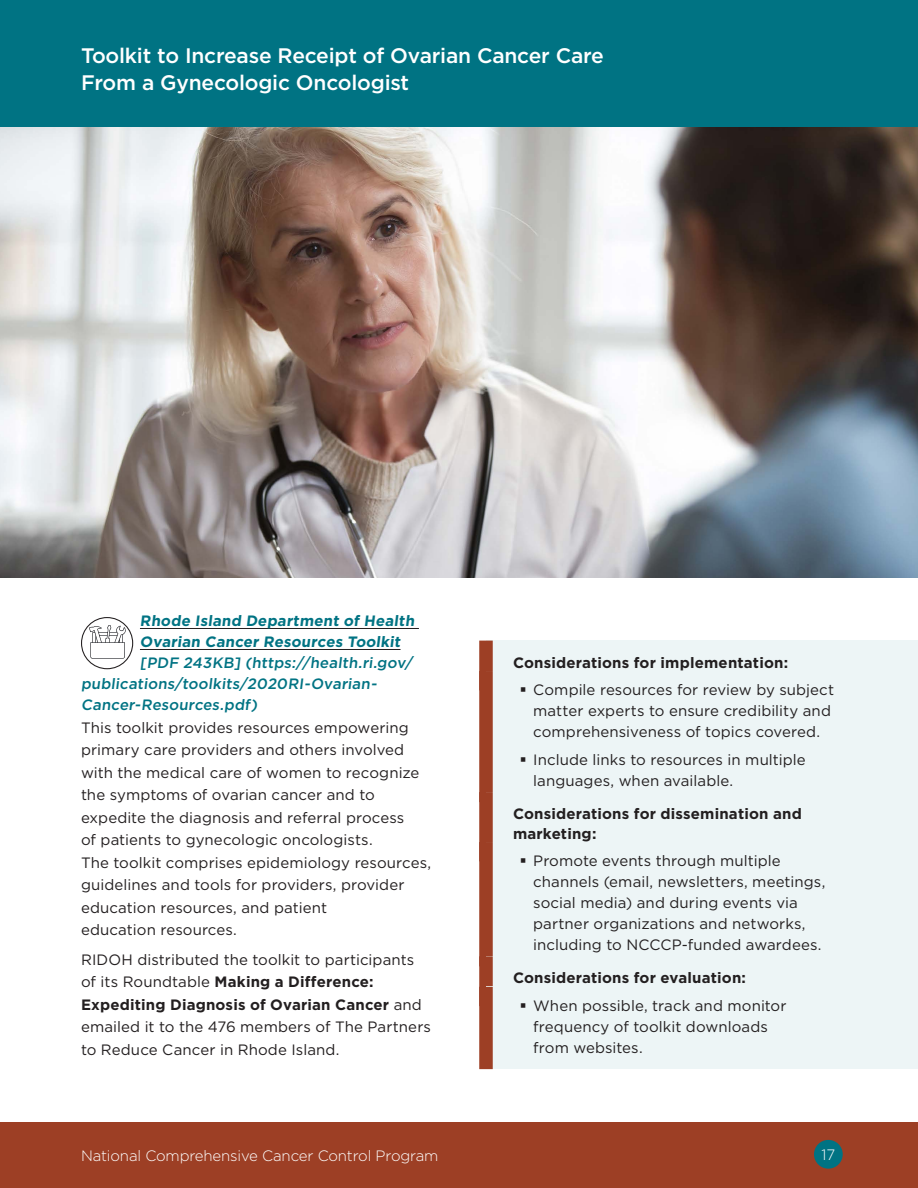
<style>
.page{position:relative;width:918px;height:1188px;background:#fff}
.page>*{position:absolute;margin:0;border:0;box-sizing:border-box;transform-origin:0 0}
.t1{font:500 21px/27px "Gotham";letter-spacing:-.01em;color:#fff}
.t2{font:15px/22.5px "Gotham";letter-spacing:.005em;color:#231f20}
.t3{font:700 15px/19.5px "Gotham";letter-spacing:.01em;color:#231f20}
.t4{font:500 15px "Gotham";color:#007383}
.t5{font:700 15px "Gotham";color:#007383}
.t6{font:300 15px "Gotham";letter-spacing:-.01em;color:#fff}
.s1{font-weight:700}
</style>
<div class="page">
<div style="left:0;top:0;width:918px;height:127px;background:#007383"></div>
<div style="left:0;top:1122px;width:918px;height:66px;background:#9d3f25"></div>
<div style="left:814px;top:1140px;width:29px;height:29px;background:#007383;border-radius:50%"></div>
<hr style="left:140px;top:628px;width:279px;height:1px;background:#231f20">
<hr style="left:140px;top:649px;width:261px;height:1px;background:#231f20">
<img style="left:0;top:127px;width:918px;height:451px">
<svg style="left:89px;top:625px;width:37px;height:34px"></svg>
<div style="left:81px;top:617px;width:52px;height:52px;border:1px solid #231f20;border-radius:50%"></div>
<div style="left:486px;top:641px;width:432px;height:49px;background:#edf5f6"></div>
<div style="left:479px;top:641px;width:14px;height:49px;background:#9d3f25"></div>
<div style="left:486px;top:671px;width:432px;height:131px;background:#edf5f6"></div>
<div style="left:479px;top:671px;width:14px;height:131px;background:#9d3f25"></div>
<div style="left:486px;top:792px;width:432px;height:69px;background:#edf5f6"></div>
<div style="left:479px;top:792px;width:14px;height:69px;background:#9d3f25"></div>
<div style="left:486px;top:842px;width:432px;height:124px;background:#edf5f6"></div>
<div style="left:479px;top:842px;width:14px;height:124px;background:#9d3f25"></div>
<div style="left:486px;top:956px;width:432px;height:50px;background:#edf5f6"></div>
<div style="left:479px;top:956px;width:14px;height:50px;background:#9d3f25"></div>
<div style="left:486px;top:987px;width:432px;height:82px;background:#edf5f6"></div>
<div style="left:479px;top:987px;width:14px;height:82px;background:#9d3f25"></div>
<h1 class="t1" style="left:81px;top:41px;width:524px">Toolkit to Increase Receipt of Ovarian Cancer Care<br>From a Gynecologic Oncologist</h1>
<h4 class="t5" style="left:140px;top:613px;width:278px">Rhode Island Department of Health</h4>
<h4 class="t5" style="left:140px;top:634px;width:264px">Ovarian Cancer Resources Toolkit</h4>
<h4 class="t4" style="left:140px;top:655px;width:274px">[PDF 243KB] (https://health.ri.gov/</h4>
<h4 class="t4" style="left:81px;top:676px;width:299px">publications/toolkits/2020RI-Ovarian-</h4>
<h4 class="t4" style="left:81px;top:697px;width:180px">Cancer-Resources.pdf)</h4>
<p class="t2" style="left:81px;top:716px;width:352px">This toolkit provides resources empowering primary care providers and others involved with the medical care of women to recognize the symptoms of ovarian cancer and to expedite the diagnosis and referral process<br>of patients to gynecologic oncologists.<br>The toolkit comprises epidemiology resources, guidelines and tools for providers, provider education resources, and patient<br>education resources.</p>
<p class="t2" style="left:81px;top:948px;width:352px">RIDOH distributed the toolkit to participants of its Roundtable <span class="s1">Making a Difference:<br>Expediting Diagnosis of Ovarian Cancer</span> and emailed it to the 476 members of The Partners to Reduce Cancer in Rhode Island.</p>
<p class="t6" style="left:81px;top:1147px;width:359px">National Comprehensive Cancer Control Program</p>
<h5 class="t3" style="left:513px;top:652px;width:277px">Considerations for implementation:</h5>
<p class="t2" style="left:533px;top:679px;width:302px;line-height:21px">Compile resources for review by subject matter experts to ensure credibility and comprehensiveness of topics covered.</p>
<p class="t2" style="left:533px;top:749px;width:274px;line-height:21px">Include links to resources in multiple languages, when available.</p>
<h5 class="t3" style="left:513px;top:804px;width:290px">Considerations for dissemination and marketing:</h5>
<p class="t2" style="left:533px;top:850px;width:294px;line-height:21px">Promote events through multiple channels (email, newsletters, meetings, social media) and during events via partner organizations and networks, including to NCCCP-funded awardees.</p>
<h5 class="t3" style="left:513px;top:968px;width:235px">Considerations for evaluation:</h5>
<p class="t2" style="left:533px;top:995px;width:255px;line-height:21px">When possible, track and monitor frequency of toolkit downloads from websites.</p>
<p class="t6" style="left:822px;top:1145px;width:15px">17</p>
</div>
